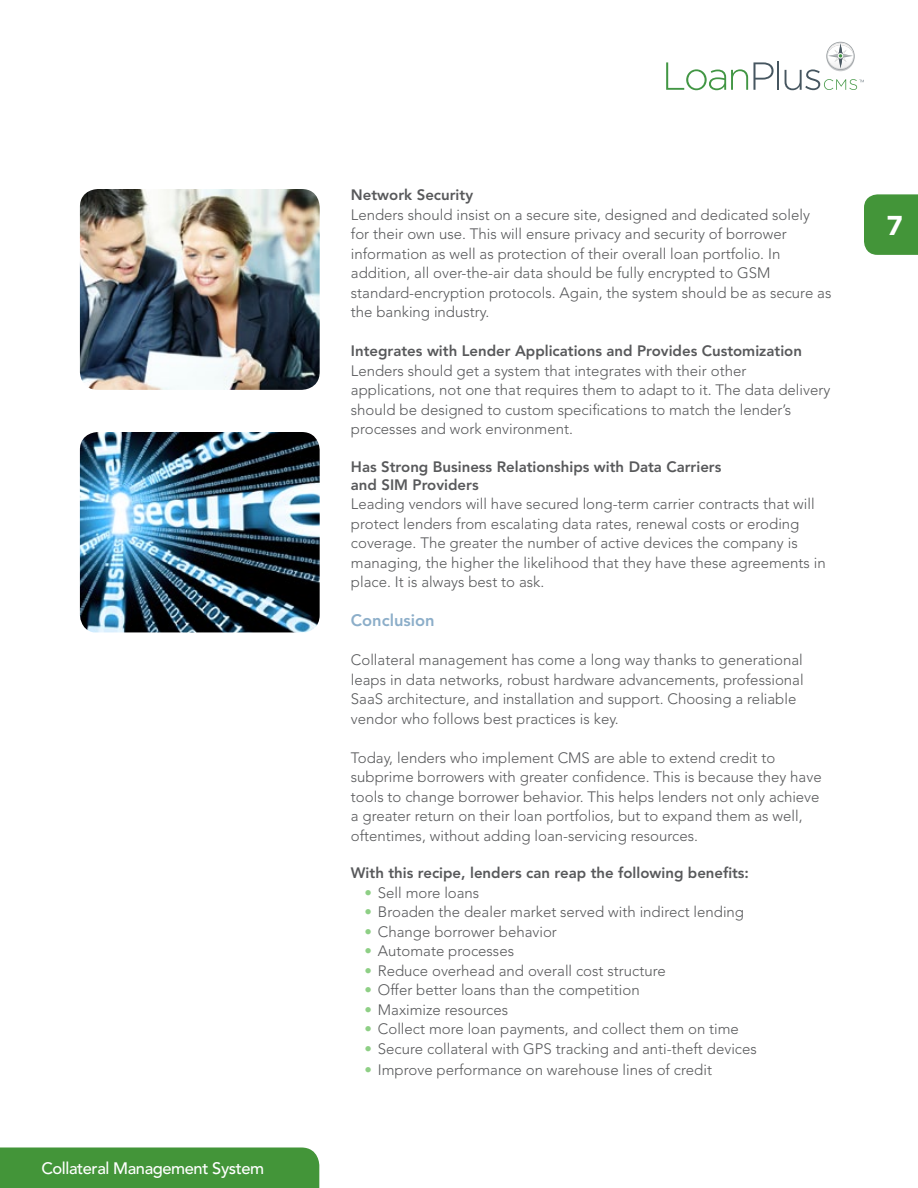
<style>
.page{position:relative;width:918px;height:1188px;background:#fff}
.page>*{position:absolute;margin:0;border:0;box-sizing:border-box;transform-origin:0 0}
.t1{font:900 27px "Avenir LT Std";color:#fff}
.t2{font:500 16.5px "Avenir LT Std";letter-spacing:-.025em;color:#fff}
.t3{font:800 16.5px "Avenir LT Std";color:#8caec9}
.t4{font:300 15px/19.5px "Avenir LT Std";color:#58595b}
.t5{font:800 15px/18px "Avenir LT Std";color:#58595b}
.s1{color:#8ecf85}
</style>
<div class="page">
<div style="left:864px;top:194px;width:54px;height:61px;background:#439539"></div>
<svg style="left:666px;top:62px;width:108px;height:28px"></svg>
<hr style="left:777px;top:61px;width:2px;height:29px;background:#465660">
<div style="left:826px;top:42px;width:29px;height:28px;background:#afb2b5;border-radius:50%"></div>
<svg style="left:785px;top:43px;width:79px;height:47px"></svg>
<div style="left:0;top:1148px;width:319px;height:40px;background:#439539"></div>
<img style="left:80px;top:432px;width:240px;height:200px">
<img style="left:80px;top:189px;width:240px;height:201px">
<p class="t2" style="left:41px;top:1159px;width:224px">Collateral Management System</p>
<p class="t5" style="left:351px;top:186px;width:124px">Network Security</p>
<p class="t4" style="left:351px;top:205px;width:482px">Lenders should insist on a secure site, designed and dedicated solely for their own use. This will ensure privacy and security of borrower information as well as protection of their overall loan portfolio. In addition, all over-the-air data should be fully encrypted to GSM standard-encryption protocols. Again, the system should be as secure as the banking industry.</p>
<p class="t5" style="left:351px;top:342px;width:453px">Integrates with Lender Applications and Provides Customization</p>
<p class="t4" style="left:351px;top:361px;width:481px">Lenders should get a system that integrates with their other applications, not one that requires them to adapt to it. The data delivery should be designed to custom specifications to match the lender’s processes and work environment.</p>
<p class="t5" style="left:351px;top:458px;width:372px">Has Strong Business Relationships with Data Carriers and SIM Providers</p>
<p class="t4" style="left:351px;top:494px;width:476px">Leading vendors will have secured long-term carrier contracts that will protect lenders from escalating data rates, renewal costs or eroding coverage. The greater the number of active devices the company is managing, the higher the likelihood that they have these agreements in place. It is always best to ask.</p>
<p class="t3" style="left:351px;top:611px;width:85px">Conclusion</p>
<p class="t4" style="left:351px;top:650px;width:454px">Collateral management has come a long way thanks to generational leaps in data networks, robust hardware advancements, professional SaaS architecture, and installation and support. Choosing a reliable vendor who follows best practices is key.</p>
<p class="t4" style="left:351px;top:748px;width:472px">Today, lenders who implement CMS are able to extend credit to subprime borrowers with greater confidence. This is because they have tools to change borrower behavior. This helps lenders not only achieve a greater return on their loan portfolios, but to expand them as well, oftentimes, without adding loan-servicing resources.</p>
<p class="t5" style="left:351px;top:864px;width:400px">With this recipe, lenders can reap the following benefits:</p>
<p class="t4" style="left:364px;top:883px;width:116px"><span class="s1">•</span> Sell more loans</p>
<p class="t4" style="left:364px;top:902px;width:381px"><span class="s1">•</span> Broaden the dealer market served with indirect lending</p>
<p class="t4" style="left:364px;top:922px;width:194px"><span class="s1">•</span> Change borrower behavior</p>
<p class="t4" style="left:364px;top:941px;width:151px"><span class="s1">•</span> Automate processes</p>
<p class="t4" style="left:364px;top:961px;width:303px"><span class="s1">•</span> Reduce overhead and overall cost structure</p>
<p class="t4" style="left:364px;top:980px;width:277px"><span class="s1">•</span> Offer better loans than the competition</p>
<p class="t4" style="left:364px;top:1000px;width:145px"><span class="s1">•</span> Maximize resources</p>
<p class="t4" style="left:364px;top:1019px;width:376px"><span class="s1">•</span> Collect more loan payments, and collect them on time</p>
<p class="t4" style="left:364px;top:1039px;width:394px"><span class="s1">•</span> Secure collateral with GPS tracking and anti-theft devices</p>
<p class="t4" style="left:364px;top:1061px;width:349px"><span class="s1">•</span> Improve performance on warehouse lines of credit</p>
<h1 class="t1" style="left:887px;top:209px;width:17px">7</h1>
</div>
